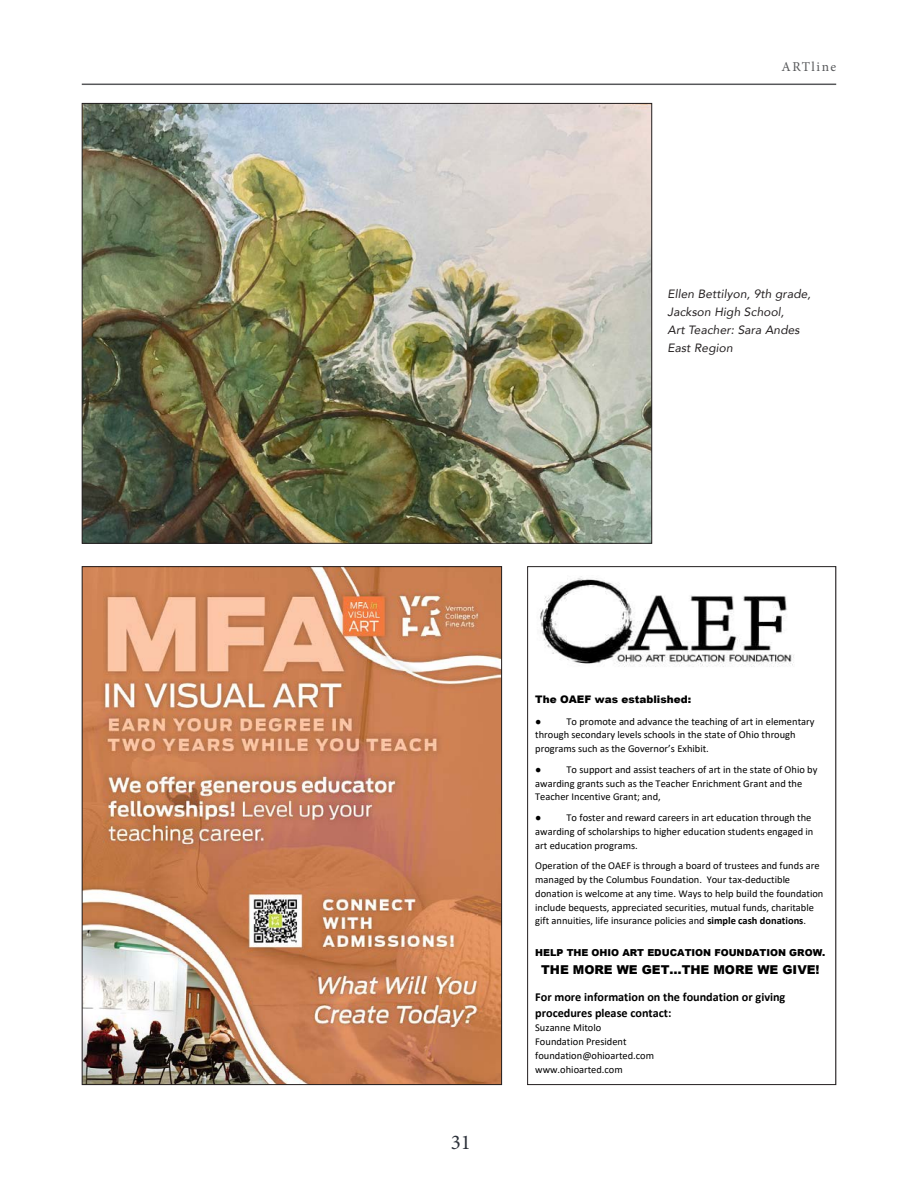
<style>
.page{position:relative;width:918px;height:1188px;background:#fff}
.page>*{position:absolute;margin:0;border:0;box-sizing:border-box;transform-origin:0 0}
.t1{font:21px "Minion Pro";color:#2d323b}
.t2{font:13.5px "Minion Pro";letter-spacing:.11em;color:#57585a}
.t3{font:700 12.15px/15.9px "Calibri";color:#000}
.t4{font:900 12.15px "Arial";letter-spacing:-.005em;color:#000}
.t5{font:italic 12px/18px "Avenir";letter-spacing:.01em;color:#231f20}
.t6{font:10.5px/13.8px "Calibri";color:#000}
.t7{font:900 10.5px "Arial";color:#000}
.t8{font:900 9.6px "Arial";letter-spacing:-.005em;color:#000}
.s1{font-weight:700}
</style>
<div class="page">
<hr style="left:82px;top:84px;width:754px;height:1px;background:#57585a">
<img style="left:84px;top:568px;width:416px;height:515px">
<img style="left:540px;top:576px;width:254px;height:91px">
<div style="left:527px;top:566px;width:309px;height:519px;border:1px solid #231f20"></div>
<img style="left:84px;top:105px;width:566px;height:437px">
<p class="t2" style="left:782px;top:58px;width:56px">ARTline</p>
<p class="t5" style="left:667px;top:285px;width:145px">Ellen Bettilyon, 9th grade,<br>Jackson High School,</p>
<p class="t5" style="left:667px;top:321px;width:134px">Art Teacher: Sara Andes</p>
<p class="t5" style="left:667px;top:339px;width:67px">East Region</p>
<p class="t1" style="left:451px;top:1128px;width:22px">31</p>
<p class="t7" style="left:535px;top:692px;width:157px">The OAEF was established:</p>
<p class="t6" style="left:535px;top:714px;width:281px">● To promote and advance the teaching of art in elementary through secondary levels schools in the state of Ohio through programs such as the Governor’s Exhibit.</p>
<p class="t6" style="left:535px;top:762px;width:284px">● To support and assist teachers of art in the state of Ohio by awarding grants such as the Teacher Enrichment Grant and the<br>Teacher Incentive Grant; and,</p>
<p class="t6" style="left:535px;top:810px;width:280px">● To foster and reward careers in art education through the awarding of scholarships to higher education students engaged in art education programs.</p>
<p class="t6" style="left:535px;top:859px;width:290px">Operation of the OAEF is through a board of trustees and funds are managed by the Columbus Foundation. Your tax-deductible donation is welcome at any time. Ways to help build the foundation include bequests, appreciated securities, mutual funds, charitable gift annuities, life insurance policies and <span class="s1">simple cash donations</span>.</p>
<p class="t8" style="left:535px;top:946px;width:292px">HELP THE OHIO ART EDUCATION FOUNDATION GROW.</p>
<p class="t4" style="left:541px;top:961px;width:280px">THE MORE WE GET…THE MORE WE GIVE!</p>
<p class="t3" style="left:535px;top:989px;width:252px">For more information on the foundation or giving procedures please contact:</p>
<p class="t6" style="left:535px;top:1021px;width:120px">Suzanne Mitolo<br>Foundation President foundation@ohioarted.com www.ohioarted.com</p>
</div>
